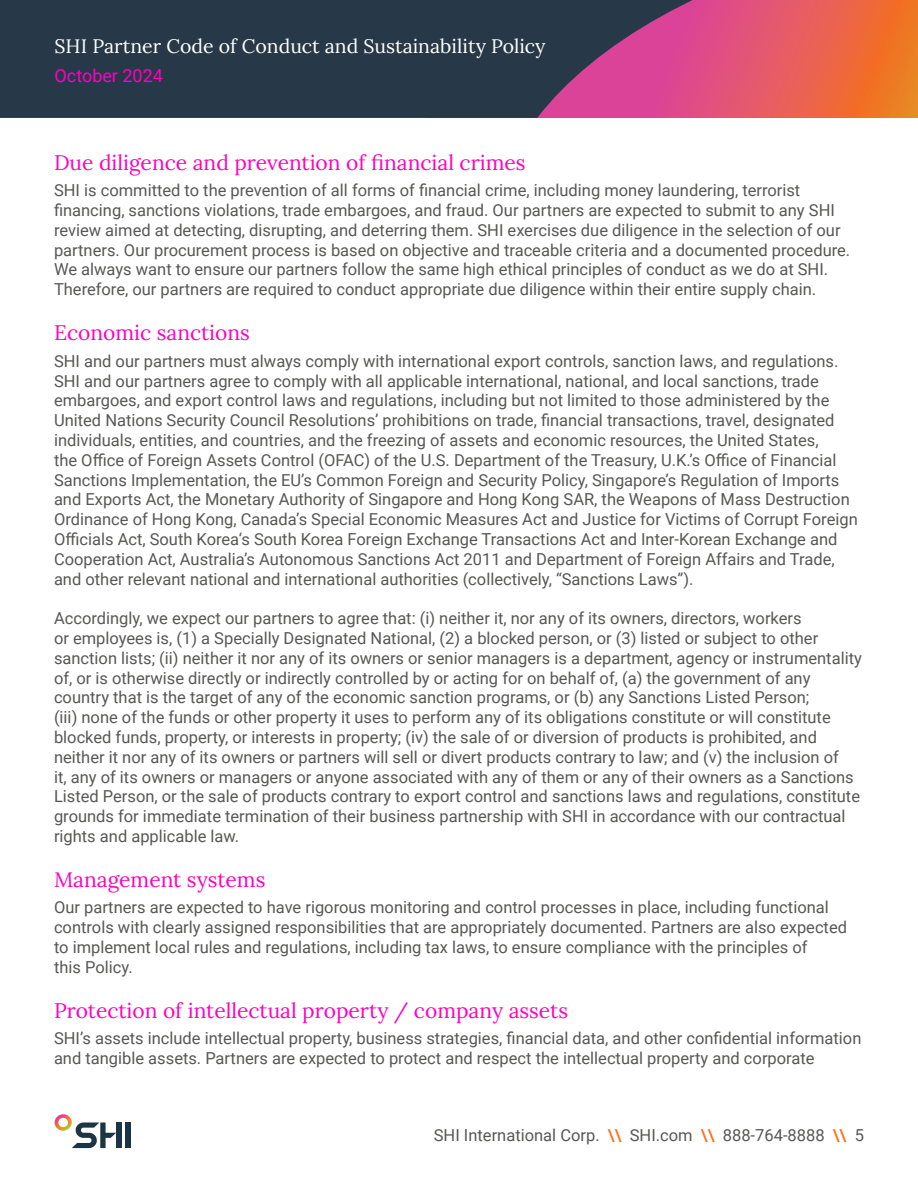
<style>
.page{position:relative;width:918px;height:1188px;background:#fff}
.page>*{position:absolute;margin:0;border:0;box-sizing:border-box;transform-origin:0 0}
.t1{font:21px "Lora";color:#ff00c0}
.t2{font:19.5px "Lora";color:#fff}
.t3{font:18px "Roboto";color:#ff00c0}
.t4{font:16.5px/19.8px "Roboto";color:#575756}
.s1{font-weight:500;color:#ff6d15}
</style>
<div class="page">
<svg style="left:845px;top:0;width:73px;height:118px;background:#ee722a"></svg>
<svg style="left:0;top:0;width:845px;height:118px;background:#5c3f56"></svg>
<div style="left:125px;top:1123px;width:5px;height:25px;background:#1c3545"></div>
<svg style="left:55px;top:1114px;width:61px;height:34px"></svg>
<div style="left:116px;top:1123px;width:5px;height:25px;background:#1c3545"></div>
<p class="t2" style="left:55px;top:32px;width:492px">SHI Partner Code of Conduct and Sustainability Policy</p>
<p class="t3" style="left:55px;top:63px;width:110px">October 2024</p>
<p class="t1" style="left:54px;top:146px;width:473px">Due diligence and prevention of financial crimes</p>
<p class="t4" style="left:54px;top:180px;width:798px">SHI is committed to the prevention of all forms of financial crime, including money laundering, terrorist financing, sanctions violations, trade embargoes, and fraud. Our partners are expected to submit to any SHI review aimed at detecting, disrupting, and deterring them. SHI exercises due diligence in the selection of our partners. Our procurement process is based on objective and traceable criteria and a documented procedure.<br>We always want to ensure our partners follow the same high ethical principles of conduct as we do at SHI.<br>Therefore, our partners are required to conduct appropriate due diligence within their entire supply chain.</p>
<p class="t1" style="left:54px;top:317px;width:197px">Economic sanctions</p>
<p class="t4" style="left:54px;top:350px;width:805px">SHI and our partners must always comply with international export controls, sanction laws, and regulations.<br>SHI and our partners agree to comply with all applicable international, national, and local sanctions, trade embargoes, and export control laws and regulations, including but not limited to those administered by the United Nations Security Council Resolutions’ prohibitions on trade, financial transactions, travel, designated individuals, entities, and countries, and the freezing of assets and economic resources, the United States,<br>the Office of Foreign Assets Control (OFAC) of the U.S. Department of the Treasury, U.K.’s Office of Financial Sanctions Implementation, the EU’s Common Foreign and Security Policy, Singapore’s Regulation of Imports and Exports Act, the Monetary Authority of Singapore and Hong Kong SAR, the Weapons of Mass Destruction Ordinance of Hong Kong, Canada’s Special Economic Measures Act and Justice for Victims of Corrupt Foreign Officials Act, South Korea‘s South Korea Foreign Exchange Transactions Act and Inter-Korean Exchange and Cooperation Act, Australia’s Autonomous Sanctions Act 2011 and Department of Foreign Affairs and Trade, and other relevant national and international authorities (collectively, “Sanctions Laws”).</p>
<p class="t4" style="left:54px;top:608px;width:809px">Accordingly, we expect our partners to agree that: (i) neither it, nor any of its owners, directors, workers<br>or employees is, (1) a Specially Designated National, (2) a blocked person, or (3) listed or subject to other sanction lists; (ii) neither it nor any of its owners or senior managers is a department, agency or instrumentality of, or is otherwise directly or indirectly controlled by or acting for on behalf of, (a) the government of any country that is the target of any of the economic sanction programs, or (b) any Sanctions Listed Person;<br>(iii) none of the funds or other property it uses to perform any of its obligations constitute or will constitute blocked funds, property, or interests in property; (iv) the sale of or diversion of products is prohibited, and neither it nor any of its owners or partners will sell or divert products contrary to law; and (v) the inclusion of<br>it, any of its owners or managers or anyone associated with any of them or any of their owners as a Sanctions Listed Person, or the sale of products contrary to export control and sanctions laws and regulations, constitute grounds for immediate termination of their business partnership with SHI in accordance with our contractual rights and applicable law.</p>
<p class="t1" style="left:54px;top:864px;width:213px">Management systems</p>
<p class="t4" style="left:54px;top:897px;width:795px">Our partners are expected to have rigorous monitoring and control processes in place, including functional controls with clearly assigned responsibilities that are appropriately documented. Partners are also expected to implement local rules and regulations, including tax laws, to ensure compliance with the principles of<br>this Policy.</p>
<p class="t1" style="left:54px;top:994px;width:516px">Protection of intellectual property / company assets</p>
<p class="t4" style="left:54px;top:1028px;width:809px">SHI’s assets include intellectual property, business strategies, financial data, and other confidential information and tangible assets. Partners are expected to protect and respect the intellectual property and corporate</p>
<p class="t4" style="left:434px;top:1124px;width:432px">SHI International Corp. <span class="s1">\\</span> SHI.com <span class="s1">\\</span> 888-764-8888 <span class="s1">\\</span> 5</p>
</div>
